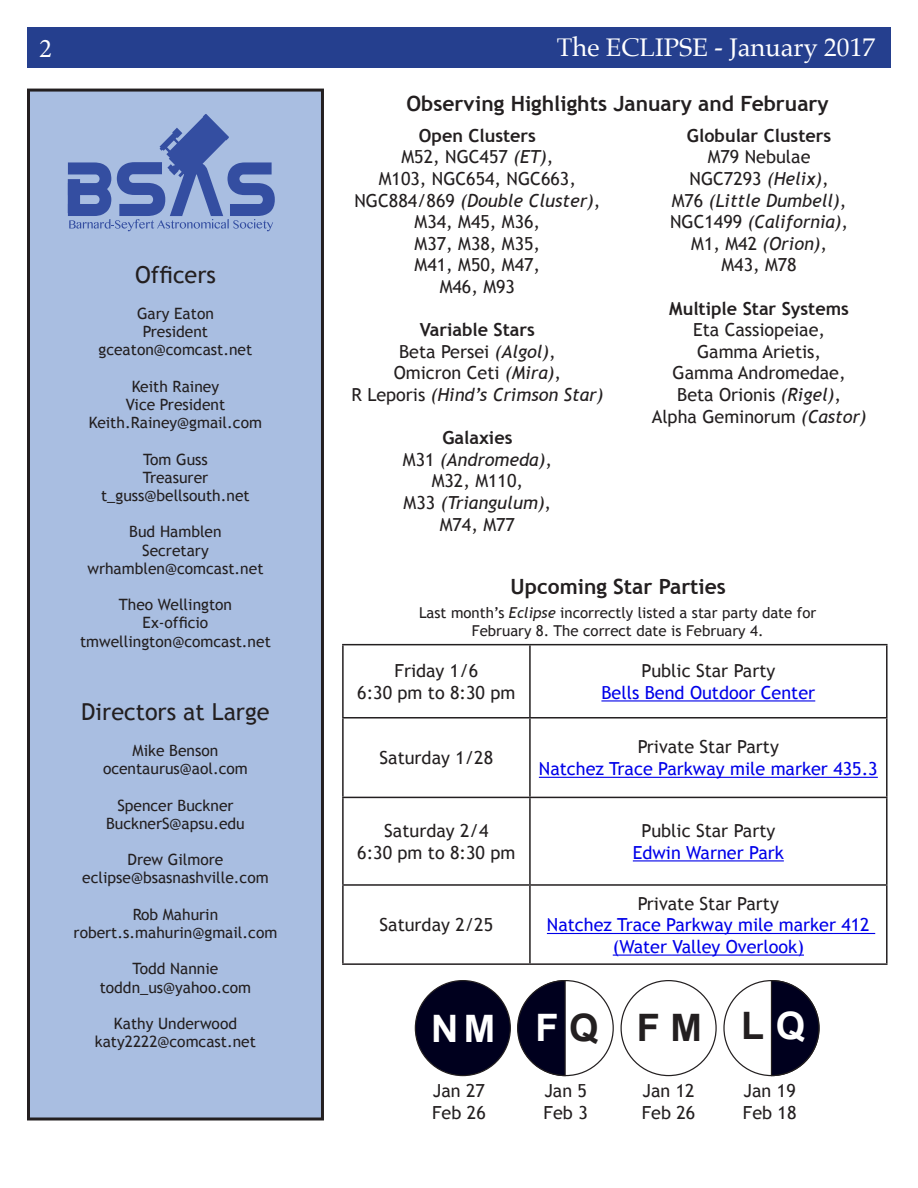
<style>
.page{position:relative;width:918px;height:1188px;background:#fff}
.page>*{position:absolute;margin:0;border:0;box-sizing:border-box;transform-origin:0 0}
.t1{font:700 37.8px "Arial";color:#fff}
.t2{font:27px "Minion Pro";color:#fff}
.t3{font:25.5px "Palatino";color:#fff}
.t4{font:23.4px "Trebuchet MS";color:#231f20}
.t5{font:700 21px "Trebuchet MS";color:#231f20}
.t6{font:18px/21.6px "Trebuchet MS";color:#231f20;text-align:center}
.t7{font:18px/21.6px "Trebuchet MS";color:#0000e9;text-align:center}
.t8{font:italic 18px/21.6px "Trebuchet MS";color:#231f20;text-align:center}
.t9{font:700 18px "Trebuchet MS";color:#231f20}
.t10{font:15.6px/18.1px "Trebuchet MS";color:#231f20;text-align:center}
.t11{font:15px/18px "Trebuchet MS";color:#231f20;text-align:center}
.s1{font-weight:700}
.s2{font-style:italic}
.s3{font-weight:700;font-style:normal}
.s4{font-style:normal}
.s5{color:#231f20}
</style>
<div class="page">
<div style="left:27px;top:27px;width:864px;height:41px;background:#253f8e"></div>
<div style="left:28px;top:90px;width:294px;height:1029px;background:#a9bee1"></div>
<div style="left:27px;top:89px;width:297px;height:1031px;border:3px solid #231f20"></div>
<svg style="left:68px;top:114px;width:207px;height:117px"></svg>
<hr style="left:342px;top:644px;width:188px;height:1px;background:#231f20">
<hr style="left:342px;top:645px;width:2px;height:72px;background:#231f20">
<hr style="left:530px;top:644px;width:358px;height:1px;background:#231f20">
<hr style="left:529px;top:645px;width:2px;height:72px;background:#231f20">
<hr style="left:886px;top:645px;width:2px;height:72px;background:#231f20">
<hr style="left:342px;top:717px;width:188px;height:2px;background:#231f20">
<hr style="left:342px;top:719px;width:2px;height:78px;background:#231f20">
<hr style="left:530px;top:717px;width:358px;height:2px;background:#231f20">
<hr style="left:529px;top:719px;width:2px;height:78px;background:#231f20">
<hr style="left:886px;top:719px;width:2px;height:78px;background:#231f20">
<hr style="left:342px;top:797px;width:188px;height:1px;background:#231f20">
<hr style="left:342px;top:798px;width:2px;height:86px;background:#231f20">
<hr style="left:530px;top:797px;width:358px;height:1px;background:#231f20">
<hr style="left:529px;top:798px;width:2px;height:86px;background:#231f20">
<hr style="left:886px;top:798px;width:2px;height:86px;background:#231f20">
<hr style="left:342px;top:884px;width:188px;height:2px;background:#231f20">
<hr style="left:342px;top:886px;width:2px;height:77px;background:#231f20">
<hr style="left:530px;top:884px;width:358px;height:2px;background:#231f20">
<hr style="left:529px;top:886px;width:2px;height:77px;background:#231f20">
<hr style="left:886px;top:886px;width:2px;height:77px;background:#231f20">
<hr style="left:342px;top:963px;width:188px;height:2px;background:#231f20">
<hr style="left:530px;top:963px;width:358px;height:2px;background:#231f20">
<hr style="left:601px;top:700px;width:214px;height:2px;background:#0000e9">
<hr style="left:539px;top:777px;width:339px;height:1px;background:#0000e9">
<hr style="left:633px;top:860px;width:151px;height:1px;background:#0000e9">
<hr style="left:547px;top:933px;width:328px;height:1px;background:#0000e9">
<hr style="left:613px;top:955px;width:191px;height:1px;background:#0000e9">
<div style="left:415px;top:981px;width:95px;height:95px;background:#00001e;border-radius:50%"></div>
<svg style="left:517px;top:980px;width:49px;height:97px"></svg>
<svg style="left:770px;top:980px;width:50px;height:97px"></svg>
<h2 class="t2" style="left:39px;top:31px;width:14px">2</h2>
<h3 class="t3" style="left:557px;top:35px;width:320px">The ECLIPSE - January 2017</h3>
<p class="t4" style="left:135px;top:261px;width:82px">Officers</p>
<p class="t10" style="left:99px;top:304px;width:155px">Gary Eaton<br>President gceaton@comcast.net</p>
<p class="t10" style="left:89px;top:377px;width:175px">Keith Rainey<br>Vice President<br>Keith.Rainey@gmail.com</p>
<p class="t10" style="left:101px;top:450px;width:150px">Tom Guss<br>Treasurer t_guss@bellsouth.net</p>
<p class="t10" style="left:87px;top:523px;width:178px">Bud Hamblen<br>Secretary wrhamblen@comcast.net</p>
<p class="t10" style="left:80px;top:596px;width:192px">Theo Wellington<br>Ex-officio tmwellington@comcast.net</p>
<p class="t4" style="left:81px;top:698px;width:190px">Directors at Large</p>
<p class="t10" style="left:103px;top:741px;width:146px">Mike Benson ocentaurus@aol.com</p>
<p class="t10" style="left:106px;top:796px;width:140px">Spencer Buckner<br>BucknerS@apsu.edu</p>
<p class="t10" style="left:82px;top:851px;width:188px">Drew Gilmore eclipse@bsasnashville.com</p>
<p class="t10" style="left:74px;top:905px;width:205px">Rob Mahurin robert.s.mahurin@gmail.com</p>
<p class="t10" style="left:100px;top:960px;width:153px">Todd Nannie toddn_us@yahoo.com</p>
<p class="t10" style="left:95px;top:1014px;width:163px">Kathy Underwood katy2222@comcast.net</p>
<p class="t5" style="left:406px;top:91px;width:424px">Observing Highlights January and February</p>
<p class="t6" style="left:354px;top:125px;width:247px"><span class="s1">Open Clusters<br></span>M52, NGC457 <span class="s2">(ET)</span>,<br>M103, NGC654, NGC663,<br>NGC884/869 <span class="s2">(Double Cluster)</span>,<br>M34, M45, M36,<br>M37, M38, M35,<br>M41, M50, M47,<br>M46, M93</p>
<p class="t8" style="left:351px;top:319px;width:253px"><span class="s3">Variable Stars<br></span><span class="s4">Beta Persei</span> (Algol)<span class="s4">,<br>Omicron Ceti</span> (Mira)<span class="s4">,<br>R Leporis</span> (Hind’s Crimson Star)</p>
<p class="t6" style="left:403px;top:427px;width:151px"><span class="s1">Galaxies<br></span>M31 <span class="s2">(Andromeda)</span>,<br>M32, M110,<br>M33 <span class="s2">(Triangulum)</span>,<br>M74, M77</p>
<p class="t9" style="left:687px;top:125px;width:146px">Globular Clusters</p>
<p class="t6" style="left:670px;top:146px;width:180px">M79 Nebulae<br>NGC7293 <span class="s2">(Helix)</span>,<br>M76 <span class="s2">(Little Dumbell)</span>,<br>NGC1499 <span class="s2">(California)</span>,<br>M1, M42 <span class="s2">(Orion)</span>,<br>M43, M78</p>
<p class="t9" style="left:669px;top:298px;width:181px">Multiple Star Systems</p>
<p class="t6" style="left:652px;top:319px;width:216px">Eta Cassiopeiae,<br>Gamma Arietis,<br>Gamma Andromedae,<br>Beta Orionis <span class="s2">(Rigel)</span>,<br>Alpha Geminorum <span class="s2">(Castor)</span></p>
<p class="t5" style="left:511px;top:574px;width:217px">Upcoming Star Parties</p>
<p class="t11" style="left:419px;top:603px;width:399px">Last month’s <span class="s2">Eclipse</span> incorrectly listed a star party date for<br>February 8. The correct date is February 4.</p>
<p class="t6" style="left:357px;top:660px;width:160px">Friday 1/6<br>6:30 pm to 8:30 pm</p>
<p class="t6" style="left:641px;top:660px;width:135px">Public Star Party</p>
<p class="t7" style="left:601px;top:681px;width:215px">Bells Bend Outdoor Center</p>
<p class="t6" style="left:380px;top:747px;width:115px">Saturday 1/28</p>
<p class="t6" style="left:638px;top:736px;width:143px">Private Star Party</p>
<p class="t7" style="left:539px;top:758px;width:340px">Natchez Trace Parkway mile marker 435.3</p>
<p class="t6" style="left:357px;top:820px;width:160px">Saturday 2/4<br>6:30 pm to 8:30 pm</p>
<p class="t6" style="left:641px;top:820px;width:135px">Public Star Party</p>
<p class="t7" style="left:633px;top:841px;width:153px">Edwin Warner Park</p>
<p class="t6" style="left:380px;top:914px;width:115px">Saturday 2/25</p>
<p class="t6" style="left:638px;top:892px;width:143px">Private Star Party</p>
<p class="t7" style="left:547px;top:914px;width:324px">Natchez Trace Parkway mile marker 412 (Water Valley Overlook)</p>
<h1 class="t1" style="left:431px;top:1007px;width:375px">N MF <span class="s5">QF ML</span> Q</h1>
<p class="t6" style="left:432px;top:1080px;width:55px;text-align:left">Jan 27<br>Feb 26</p>
<p class="t6" style="left:544px;top:1080px;width:46px;text-align:left">Jan 5<br>Feb 3</p>
<p class="t6" style="left:642px;top:1080px;width:55px;text-align:left">Jan 12<br>Feb 26</p>
<p class="t6" style="left:743px;top:1080px;width:55px;text-align:left">Jan 19<br>Feb 18</p>
</div>
